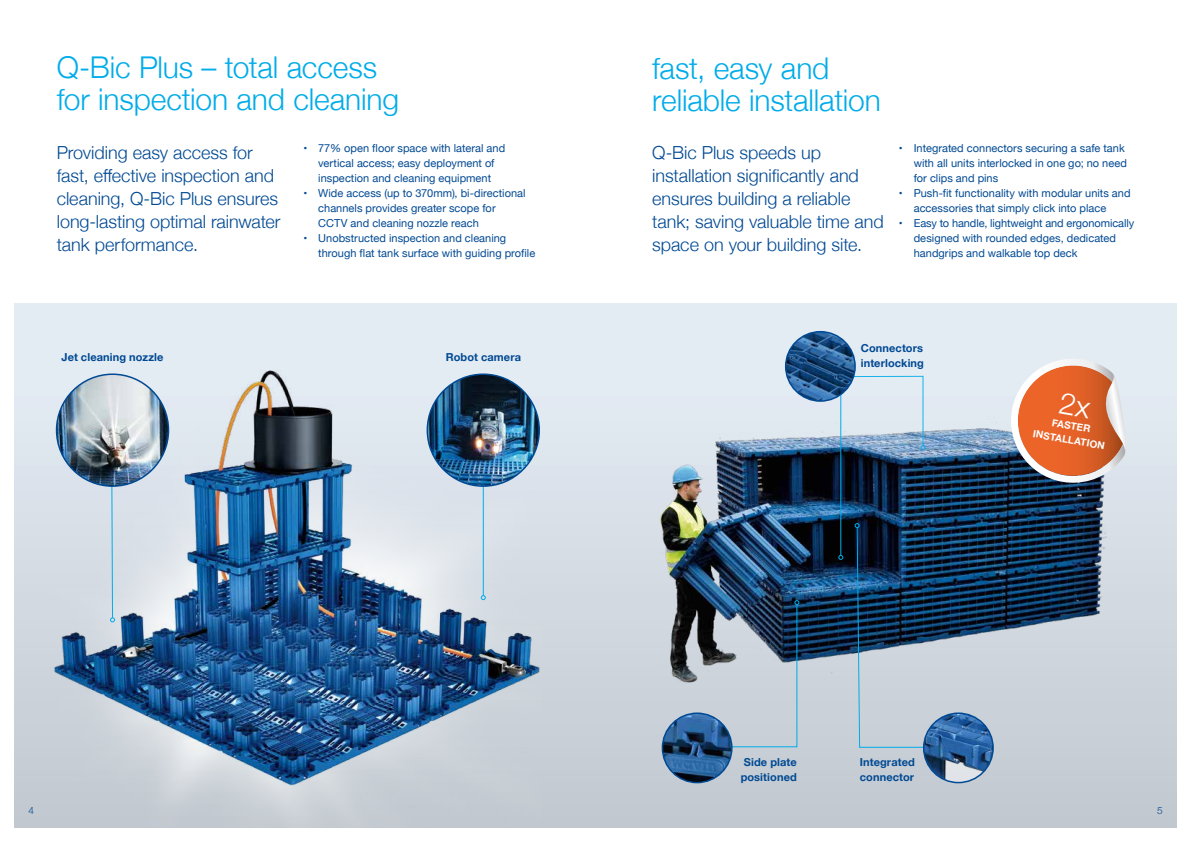
<style>
.page{position:relative;width:1191px;height:842px;background:#fff}
.page>*{position:absolute;margin:0;border:0;box-sizing:border-box;transform-origin:0 0}
.t1{font:300 30px/32px "Helvetica Neue";letter-spacing:-.005em;color:#00ace9}
.t2{font:300 18px/23px "Helvetica Neue";letter-spacing:-.005em;color:#004993}
.t3{font:11px/15px "Helvetica Neue";color:#004993}
.t4{font:700 11px/15px "Helvetica Neue";letter-spacing:.01em;color:#004993}
.t5{font:700 10px/14px "Helvetica Neue";color:#fff;text-align:center}
.t6{font:300 10px "Helvetica Neue";color:#004993}
</style>
<div class="page">
<div style="left:14px;top:303px;width:1162px;height:525px;background:#e3ebf3"></div>
<div style="left:14px;top:387px;width:1162px;height:441px;background:linear-gradient(to bottom,#e3eaf3,#c1c8ce)"></div>
<img style="left:658px;top:413px;width:448px;height:273px">
<img style="left:52px;top:370px;width:489px;height:458px">
<svg style="left:110px;top:487px;width:5px;height:135px"></svg>
<hr style="left:483px;top:467px;width:1px;height:129px;background:#00ace9">
<svg style="left:481px;top:595px;width:5px;height:5px"></svg>
<img style="left:427px;top:374px;width:112px;height:112px;border-radius:56px">
<div style="left:426px;top:373px;width:114px;height:114px;border:2px solid #004993;border-radius:50%"></div>
<img style="left:57px;top:374px;width:111px;height:112px;border-radius:56px">
<div style="left:56px;top:373px;width:113px;height:114px;border:2px solid #004993;border-radius:50%"></div>
<svg style="left:806px;top:375px;width:119px;height:75px"></svg>
<hr style="left:840px;top:377px;width:1px;height:178px;background:#00ace9">
<svg style="left:838px;top:555px;width:5px;height:5px"></svg>
<svg style="left:699px;top:600px;width:100px;height:148px;background:#929fab"></svg>
<img style="left:785px;top:332px;width:70px;height:69px;border-radius:35px">
<div style="left:785px;top:331px;width:71px;height:71px;border:2px solid #004993;border-radius:50%"></div>
<img style="left:662px;top:713px;width:70px;height:69px;border-radius:35px">
<div style="left:661px;top:712px;width:71px;height:71px;border:2px solid #004993;border-radius:50%"></div>
<svg style="left:854px;top:523px;width:93px;height:225px;background:#5e758a"></svg>
<img style="left:923px;top:713px;width:70px;height:69px;border-radius:35px">
<div style="left:923px;top:712px;width:70px;height:71px;border:2px solid #004993;border-radius:50%"></div>
<svg style="left:1003px;top:359px;width:124px;height:126px"></svg>
<h1 class="t1" style="left:57px;top:49px;width:344px">Q-Bic Plus – total access for inspection and cleaning</h1>
<h1 class="t1" style="left:652px;top:50px;width:230px">fast, easy and reliable installation</h1>
<p class="t3" style="left:303px;top:141px;width:203px;text-align:center">• 77% open floor space with lateral and vertical access; easy deployment of inspection and cleaning equipment</p>
<p class="t3" style="left:318px;top:186px;width:209px;text-indent:-15px">• Wide access (up to 370mm), bi-directional channels provides greater scope for<br>CCTV and cleaning nozzle reach</p>
<p class="t3" style="left:318px;top:231px;width:218px;text-indent:-15px">• Unobstructed inspection and cleaning through flat tank surface with guiding profile</p>
<h2 class="t2" style="left:57px;top:140px;width:225px">Providing easy access for fast, effective inspection and cleaning, Q-Bic Plus ensures long-lasting optimal rainwater tank performance.</h2>
<h2 class="t2" style="left:652px;top:140px;width:233px">Q-Bic Plus speeds up installation significantly and ensures building a reliable tank; saving valuable time and space on your building site.</h2>
<p class="t3" style="left:913px;top:141px;width:215px;text-indent:-15px">• Integrated connectors securing a safe tank with all units interlocked in one go; no need for clips and pins</p>
<p class="t3" style="left:913px;top:186px;width:218px;text-indent:-15px">• Push-fit functionality with modular units and accessories that simply click into place</p>
<p class="t3" style="left:913px;top:216px;width:222px;text-indent:-15px">• Easy to handle, lightweight and ergonomically designed with rounded edges, dedicated handgrips and walkable top deck</p>
<p class="t4" style="left:61px;top:350px;width:103px">Jet cleaning nozzle</p>
<p class="t4" style="left:446px;top:350px;width:77px">Robot camera</p>
<p class="t4" style="left:861px;top:341px;width:65px">Connectors interlocking</p>
<p class="t5" style="left:1036px;top:413px;width:74px;rotate:10deg">FASTER<br>INSTALLATION</p>
<p class="t4" style="left:740px;top:754px;width:58px">Side plate positioned</p>
<p class="t4" style="left:860px;top:754px;width:57px">Integrated connector</p>
<p class="t6" style="left:28px;top:802px;width:7px">4</p>
<p class="t6" style="left:1157px;top:802px;width:7px">5</p>
</div>
